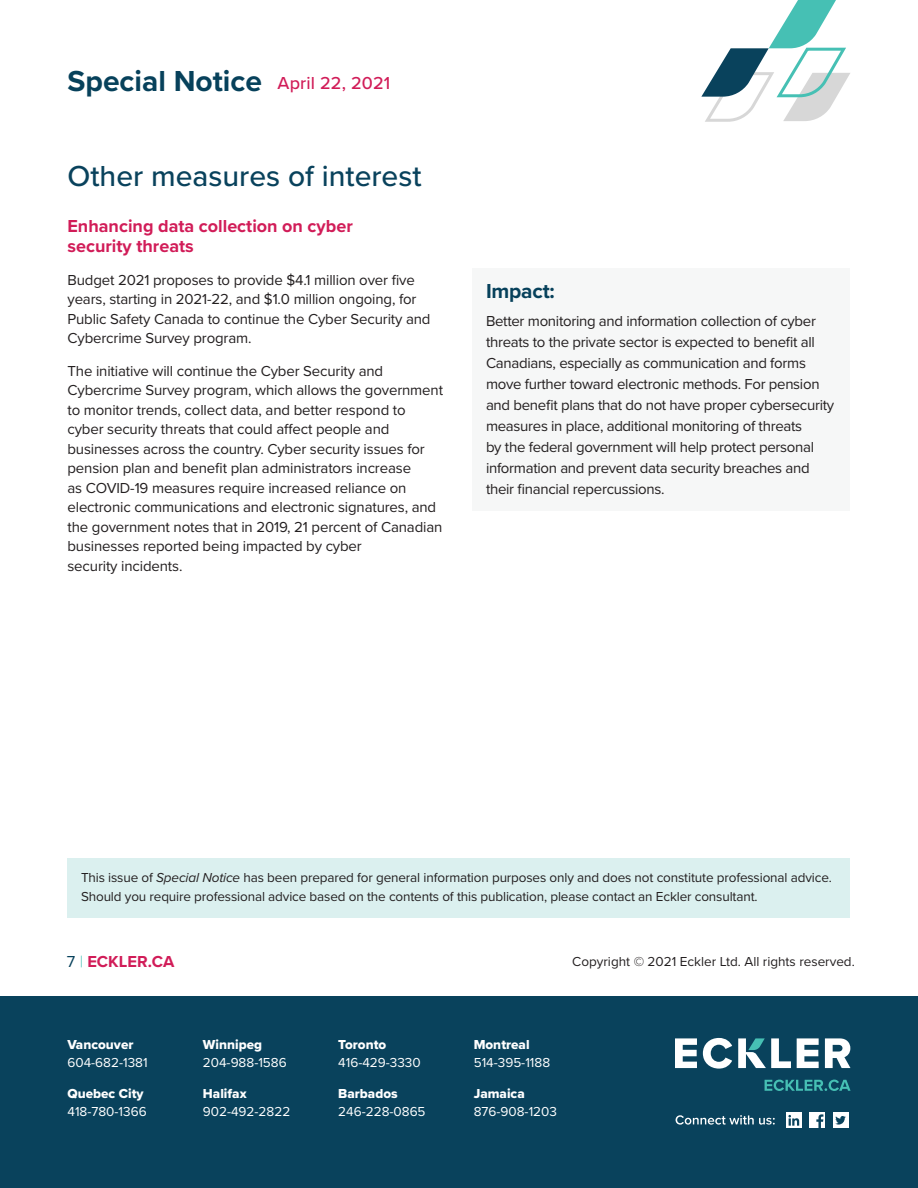
<style>
.page{position:relative;width:918px;height:1188px;background:#fff}
.page>*{position:absolute;margin:0;border:0;box-sizing:border-box;transform-origin:0 0}
.t1{font:500 30px "Proxima Nova";color:#09425c}
.t2{font:700 30px "Proxima Nova";color:#07415b}
.t3{font:700 21px "Proxima Nova";letter-spacing:-.01em;color:#07415b}
.t4{font:700 18px/19.5px "Proxima Nova";color:#d11c58}
.t5{font:500 18px "Proxima Nova";letter-spacing:.01em;color:#d11c58}
.t6{font:700 16.5px "Proxima Nova";color:#d11c58}
.t7{font:15px/19.5px "Proxima Nova";letter-spacing:-.01em;color:#231f20}
.t8{font:13.5px/19.5px "Proxima Nova";letter-spacing:-.01em;color:#231f20}
.t9{font:13.5px "Proxima Nova";color:#fff}
.t10{font:13.5px "Proxima Nova Extrabld";color:#fff}
.s1{font-style:italic}
.s2{font-weight:400;color:#07415b}
.s3{font-weight:300;color:#46c0b4}
</style>
<div class="page">
<div style="left:0;top:996px;width:918px;height:192px;background:#09425c"></div>
<svg style="left:675px;top:1038px;width:22px;height:30px"></svg>
<svg style="left:703px;top:1038px;width:29px;height:31px"></svg>
<svg style="left:738px;top:1038px;width:53px;height:30px"></svg>
<svg style="left:797px;top:1038px;width:22px;height:30px"></svg>
<svg style="left:825px;top:1038px;width:25px;height:30px"></svg>
<svg style="left:765px;top:1080px;width:86px;height:11px"></svg>
<div style="left:809px;top:1112px;width:16px;height:16px;background:#fff"></div>
<svg style="left:816px;top:1114px;width:7px;height:14px"></svg>
<div style="left:833px;top:1112px;width:15px;height:16px;background:#fff"></div>
<svg style="left:835px;top:1116px;width:11px;height:9px"></svg>
<div style="left:786px;top:1112px;width:16px;height:16px;background:#fff"></div>
<svg style="left:788px;top:1115px;width:11px;height:11px"></svg>
<svg style="left:676px;top:1115px;width:99px;height:10px"></svg>
<svg style="left:701px;top:0;width:149px;height:122px"></svg>
<div style="left:68px;top:858px;width:782px;height:60px;background:#dbf0ef"></div>
<div style="left:472px;top:268px;width:378px;height:48px;background:#f6f7f7"></div>
<div style="left:472px;top:301px;width:378px;height:210px;background:#f6f7f7"></div>
<h1 class="t2" style="left:68px;top:59px;width:196px">Special Notice</h1>
<p class="t5" style="left:278px;top:70px;width:114px">April 22, 2021</p>
<h1 class="t1" style="left:68px;top:153px;width:356px">Other measures of interest</h1>
<p class="t4" style="left:68px;top:216px;width:287px">Enhancing data collection on cyber security threats</p>
<p class="t7" style="left:68px;top:269px;width:365px">Budget 2021 proposes to provide $4.1 million over five years, starting in 2021-22, and $1.0 million ongoing, for Public Safety Canada to continue the Cyber Security and Cybercrime Survey program.</p>
<p class="t7" style="left:68px;top:360px;width:377px">The initiative will continue the Cyber Security and Cybercrime Survey program, which allows the government to monitor trends, collect data, and better respond to cyber security threats that could affect people and businesses across the country. Cyber security issues for pension plan and benefit plan administrators increase<br>as COVID-19 measures require increased reliance on electronic communications and electronic signatures, and the government notes that in 2019, 21 percent of Canadian businesses reported being impacted by cyber<br>security incidents.</p>
<h2 class="t3" style="left:486px;top:276px;width:70px">Impact:</h2>
<p class="t7" style="left:486px;top:310px;width:350px;line-height:21px">Better monitoring and information collection of cyber threats to the private sector is expected to benefit all Canadians, especially as communication and forms move further toward electronic methods. For pension and benefit plans that do not have proper cybersecurity measures in place, additional monitoring of threats<br>by the federal government will help protect personal information and prevent data security breaches and their financial repercussions.</p>
<p class="t8" style="left:81px;top:867px;width:752px">This issue of <span class="s1">Special Notice</span> has been prepared for general information purposes only and does not constitute professional advice.<br>Should you require professional advice based on the contents of this publication, please contact an Eckler consultant.</p>
<p class="t6" style="left:67px;top:949px;width:109px"><span class="s2">7</span> <span class="s3">|</span> ECKLER.CA</p>
<p class="t8" style="left:572px;top:951px;width:284px">Copyright © 2021 Eckler Ltd. All rights reserved.</p>
<p class="t10" style="left:68px;top:1034px;width:67px">Vancouver</p>
<p class="t9" style="left:68px;top:1052px;width:82px">604-682-1381</p>
<p class="t10" style="left:68px;top:1084px;width:78px">Quebec City</p>
<p class="t9" style="left:68px;top:1102px;width:81px">418-780-1366</p>
<p class="t10" style="left:203px;top:1034px;width:61px">Winnipeg</p>
<p class="t9" style="left:203px;top:1052px;width:85px">204-988-1586</p>
<p class="t10" style="left:203px;top:1084px;width:45px">Halifax</p>
<p class="t9" style="left:203px;top:1102px;width:89px">902-492-2822</p>
<p class="t10" style="left:338px;top:1034px;width:50px">Toronto</p>
<p class="t9" style="left:338px;top:1052px;width:84px">416-429-3330</p>
<p class="t10" style="left:338px;top:1084px;width:61px">Barbados</p>
<p class="t9" style="left:338px;top:1101px;width:89px">246-228-0865</p>
<p class="t10" style="left:474px;top:1034px;width:57px">Montreal</p>
<p class="t9" style="left:474px;top:1052px;width:78px">514-395-1188</p>
<p class="t10" style="left:474px;top:1083px;width:53px">Jamaica</p>
<p class="t9" style="left:474px;top:1101px;width:85px">876-908-1203</p>
</div>
